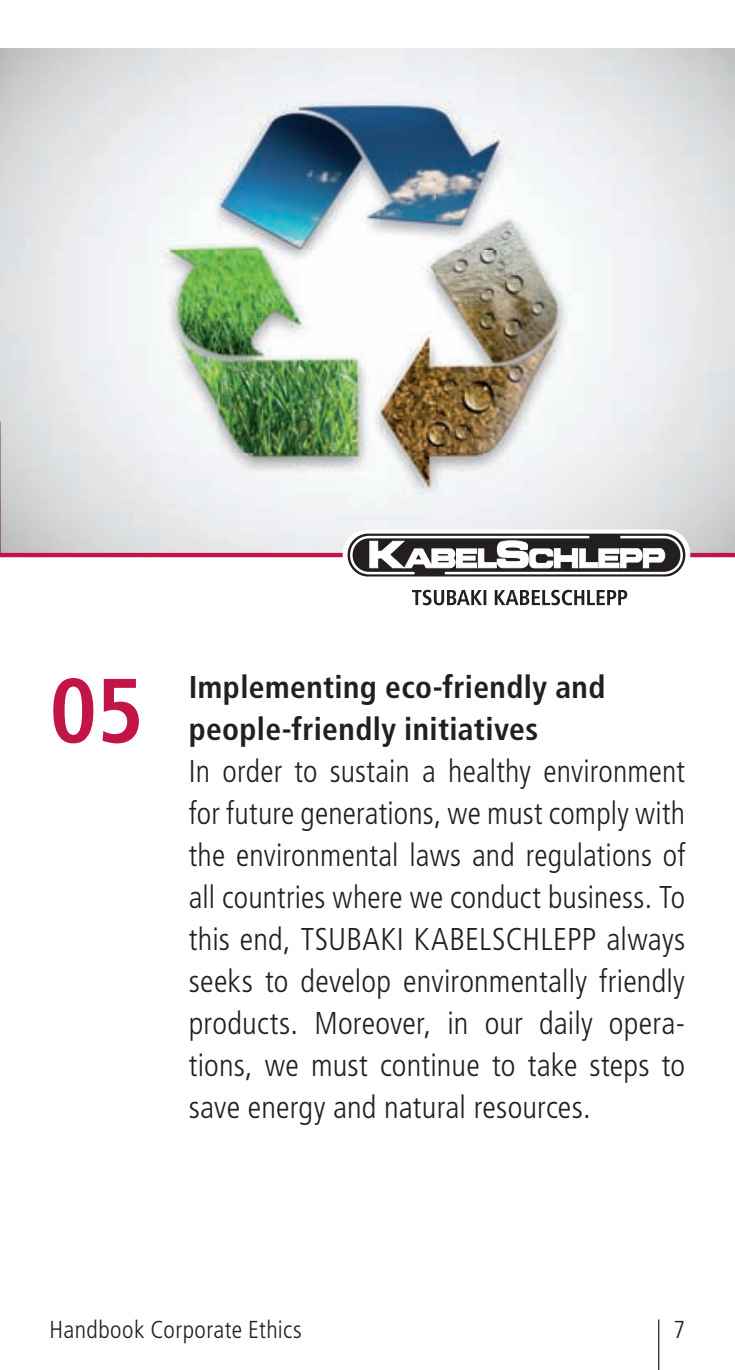
<style>
.page{position:relative;width:735px;height:1370px;background:#fff}
.page>*{position:absolute;margin:0;border:0;box-sizing:border-box;transform-origin:0 0}
.t1{font:700 condensed 91px "Frutiger";color:#c31447}
.t2{font:300 condensed 31.5px/42px "Frutiger";letter-spacing:.005em;color:#231f20;text-align:justify}
.t3{font:700 condensed 31.5px/42px "Frutiger";letter-spacing:.015em;color:#231f20}
.t4{font:300 condensed 24.5px "Frutiger";letter-spacing:.015em;color:#231f20}
</style>
<div class="page">
<img style="left:0;top:48px;width:734px;height:505px">
<hr style="left:0;top:49px;width:1px;height:506px;background:#fff">
<hr style="left:657px;top:1319px;width:2px;height:50px;background:#231f20">
<hr style="left:0;top:553px;width:734px;height:4px;background:#c31447">
<svg style="left:412px;top:589px;width:215px;height:16px"></svg>
<svg style="left:342px;top:529px;width:348px;height:51px"></svg>
<svg style="left:347px;top:533px;width:338px;height:43px;background:#535051"></svg>
<svg style="left:350px;top:536px;width:332px;height:38px"></svg>
<h1 class="t1" style="left:50px;top:674px;width:96px">05</h1>
<p class="t3" style="left:189px;top:668px;width:418px">Implementing eco-friendly and people-friendly initiatives</p>
<p class="t2" style="left:189px;top:752px;width:498px">In order to sustain a healthy environment for future generations, we must comply with the environmental laws and regulations of all countries where we conduct business. To this end, TSUBAKI KABELSCHLEPP always seeks to develop environmentally friendly products. Moreover, in our daily opera&shy;tions, we must continue to take steps to save energy and natural resources.</p>
<p class="t4" style="left:50px;top:1319px;width:253px">Handbook Corporate Ethics</p>
<p class="t4" style="left:673px;top:1319px;width:13px">7</p>
</div>
